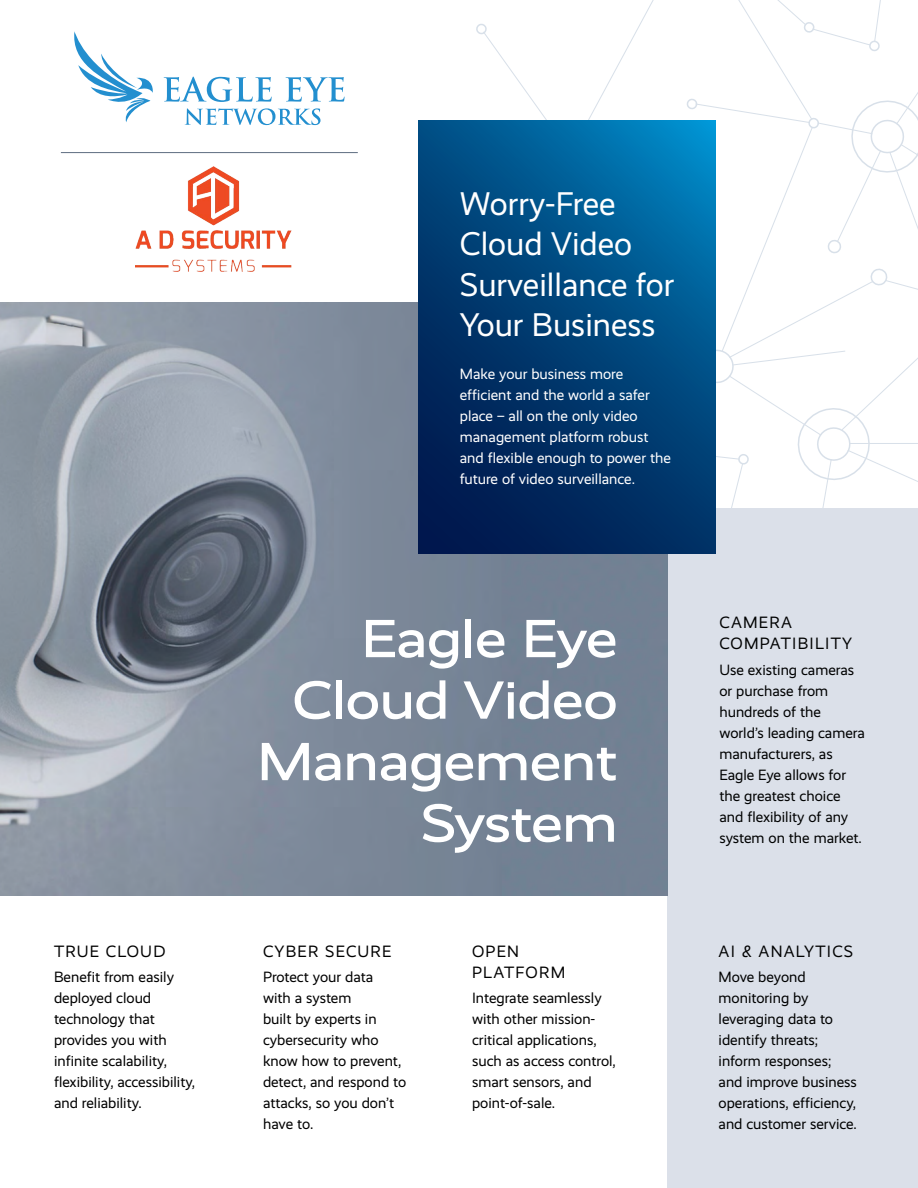
<style>
.page{position:relative;width:918px;height:1188px;background:#fff}
.page>*{position:absolute;margin:0;border:0;box-sizing:border-box;transform-origin:0 0}
.t1{font:500 54px/61.5px "Realist Wide";color:#fff;text-align:right}
.t2{font:33px/40.5px "Realist";color:#fff}
.t3{font:16.5px/21px "Realist";letter-spacing:.075em;color:#000101}
.t4{font:15px/21px "Realist";color:#000101}
.t5{font:15px/21px "Realist";color:#fff}
</style>
<div class="page">
<svg style="left:439px;top:0;width:479px;height:509px"></svg>
<div style="left:668px;top:509px;width:250px;height:679px;background:#dbe0e9"></div>
<img style="left:0;top:302px;width:668px;height:593px">
<svg style="left:419px;top:121px;width:297px;height:433px;background:#004379"></svg>
<svg style="left:164px;top:77px;width:108px;height:25px"></svg>
<svg style="left:286px;top:77px;width:59px;height:25px"></svg>
<svg style="left:185px;top:108px;width:136px;height:17px"></svg>
<svg style="left:74px;top:31px;width:79px;height:91px"></svg>
<hr style="left:61px;top:152px;width:297px;height:1px;background:#5e6d81">
<img style="left:135px;top:166px;width:157px;height:105px">
<p class="t3" style="left:54px;top:941px;width:113px">TRUE CLOUD</p>
<p class="t4" style="left:54px;top:967px;width:143px">Benefit from easily deployed cloud technology that provides you with infinite scalability, flexibility, accessibility, and reliability.</p>
<h2 class="t2" style="left:460px;top:183px;width:216px">Worry-Free<br>Cloud Video<br>Surveillance for<br>Your Business</h2>
<p class="t5" style="left:460px;top:363px;width:213px">Make your business more efficient and the world a safer place – all on the only video management platform robust and flexible enough to power the future of video surveillance.</p>
<h1 class="t1" style="left:258px;top:608px;width:361px">Eagle Eye<br>Cloud Video<br>Management<br>System</h1>
<p class="t3" style="left:263px;top:941px;width:130px">CYBER SECURE</p>
<p class="t4" style="left:263px;top:967px;width:145px">Protect your data<br>with a system<br>built by experts in cybersecurity who know how to prevent, detect, and respond to attacks, so you don’t have to.</p>
<p class="t3" style="left:472px;top:941px;width:95px">OPEN<br>PLATFORM</p>
<p class="t4" style="left:472px;top:988px;width:145px">Integrate seamlessly with other mission&shy;critical applications, such as access control, smart sensors, and point-of-sale.</p>
<p class="t3" style="left:719px;top:612px;width:134px">CAMERA<br>COMPATIBILITY</p>
<p class="t4" style="left:719px;top:659px;width:147px">Use existing cameras or purchase from hundreds of the world’s leading camera manufacturers, as<br>Eagle Eye allows for the greatest choice and flexibility of any system on the market.</p>
<p class="t3" style="left:719px;top:941px;width:136px">AI &amp; ANALYTICS</p>
<p class="t4" style="left:719px;top:967px;width:140px">Move beyond monitoring by leveraging data to identify threats; inform responses; and improve business operations, efficiency, and customer service.</p>
</div>
